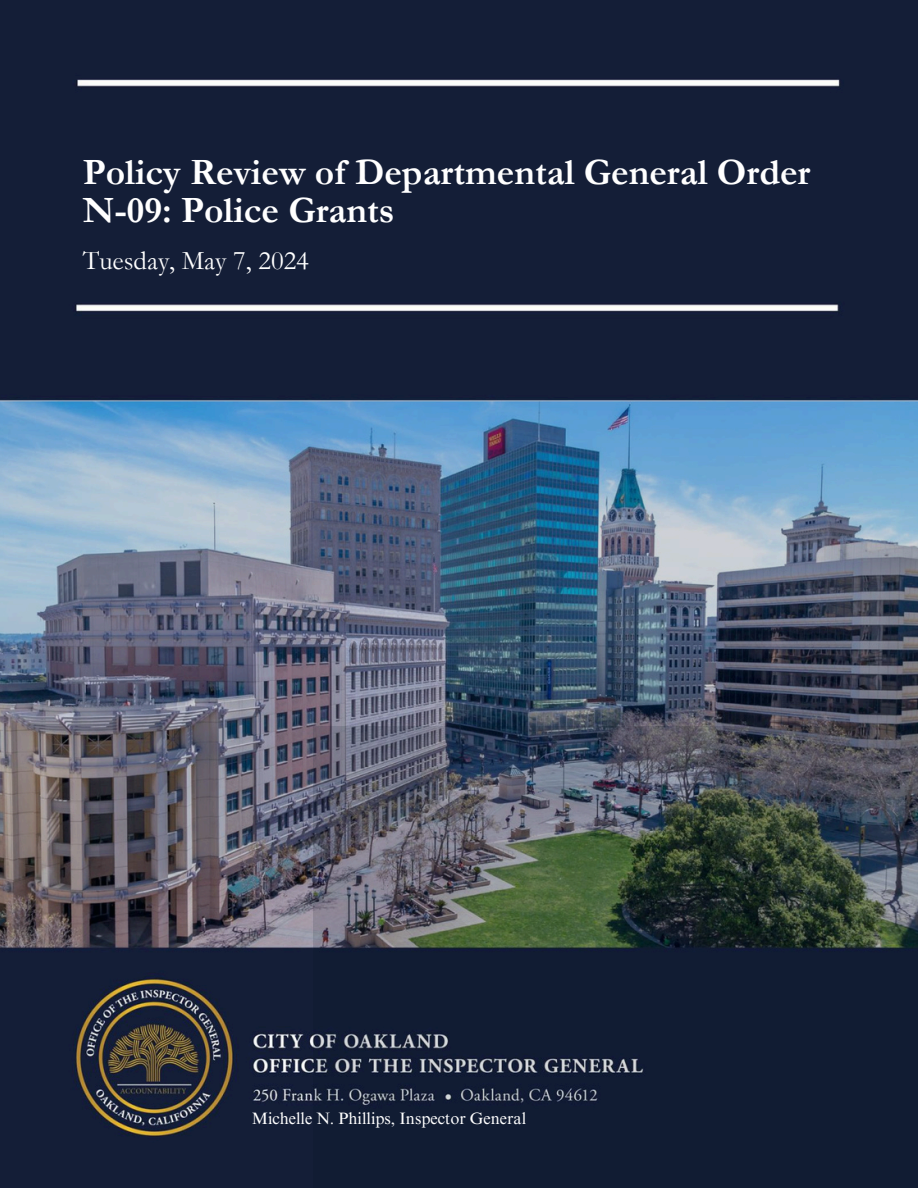
<style>
.page{position:relative;width:918px;height:1188px;background:#141e37}
.page>*{position:absolute;margin:0;border:0;box-sizing:border-box;transform-origin:0 0}
.t1{font:700 37.5px/38.2px "Garamond";color:#fff}
.t2{font:27px "Garamond";color:#fff}
.t3{font:16.5px "Times NRMT Pro";color:#fff}
</style>
<div class="page">
<div style="left:313px;top:726px;width:605px;height:462px;background:#111c33"></div>
<img style="left:0;top:402px;width:918px;height:545px">
<h1 class="t1" style="left:83px;top:153px;width:729px">Policy Review of Departmental General Order<br>N-09: Police Grants</h1>
<h2 class="t2" style="left:83px;top:246px;width:228px">Tuesday, May 7, 2024</h2>
<p class="t3" style="left:252px;top:1112px;width:276px">Michelle N. Phillips, Inspector General</p>
</div>
